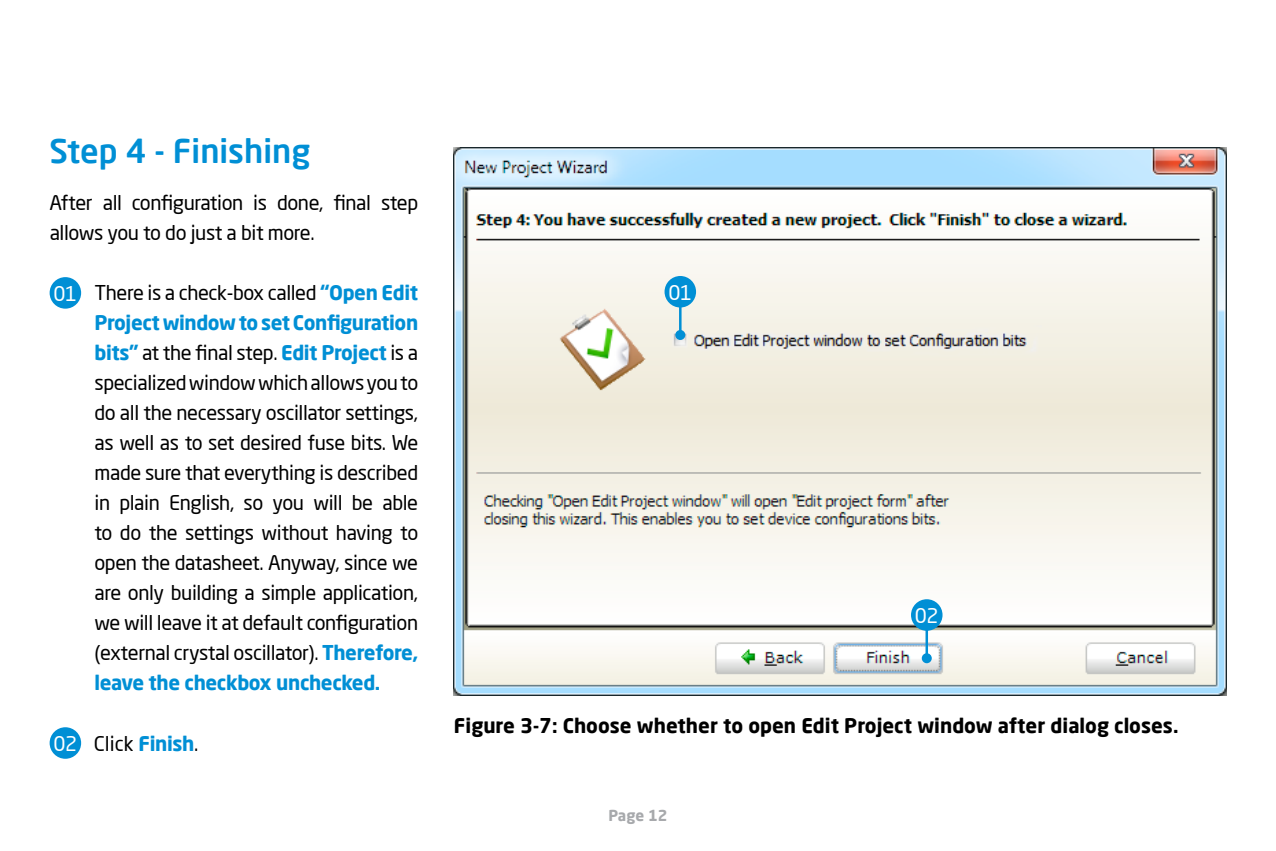
<style>
.page{position:relative;width:1276px;height:851px;background:#fff}
.page>*{position:absolute;margin:0;border:0;box-sizing:border-box;transform-origin:0 0}
.t1{font:500 32.5px "Neo Sans Pro";color:#008fd5}
.t2{font:20px/30px "Neo Sans Pro";letter-spacing:-.02em;color:#000}
.t3{font:700 20px "Neo Sans Pro";color:#000}
.t4{font:20px "Neo Sans Pro";color:#fff}
.t5{font:700 15px "Neo Sans Pro";color:#a7a9ac}
.s1{color:#fff}
.s2{font-weight:700;color:#008fd5}
</style>
<div class="page">
<img style="left:454px;top:147px;width:772px;height:548px">
<hr style="left:925px;top:627px;width:3px;height:31px;background:#008fd5">
<div style="left:921px;top:653px;width:10px;height:10px;background:#008fd5;border-radius:50%"></div>
<hr style="left:679px;top:304px;width:2px;height:31px;background:#008fd5">
<div style="left:675px;top:330px;width:10px;height:10px;background:#008fd5;border-radius:50%"></div>
<div style="left:911px;top:599px;width:31px;height:31px;background:#008fd5;border-radius:50%"></div>
<div style="left:664px;top:276px;width:32px;height:31px;background:#008fd5;border-radius:50%"></div>
<div style="left:50px;top:277px;width:31px;height:31px;background:#008fd5;border-radius:50%"></div>
<div style="left:50px;top:727px;width:31px;height:31px;background:#008fd5;border-radius:50%"></div>
<h1 class="t1" style="left:50px;top:130px;width:262px">Step 4 - Finishing</h1>
<p class="t2" style="left:50px;top:187px;width:370px">After all configuration is done, final step allows you to do just a bit more.</p>
<p class="t2" style="left:53px;top:277px;width:366px"><span class="s1">01</span> There is a check-box called <span class="s2">“Open Edit</span></p>
<p class="t4" style="left:668px;top:280px;width:25px">01</p>
<p class="t2" style="left:94px;top:307px;width:325px;text-align:justify"><span class="s2">Project window to set Configuration bits”</span> at the final step. <span class="s2">Edit Project</span> is a specialized window which allows you to do all the necessary oscillator settings, as well as to set desired fuse bits. We made sure that everything is described in plain English, so you will be able to do the settings without having to open the datasheet. Anyway, since we are only building a simple application, we will leave it at default configuration (external crystal oscillator). <span class="s2">Therefore, leave the checkbox unchecked.</span></p>
<p class="t4" style="left:915px;top:603px;width:25px">02</p>
<p class="t2" style="left:53px;top:727px;width:146px"><span class="s1">02</span> Click <span class="s2">Finish</span>.</p>
<p class="t3" style="left:454px;top:712px;width:726px">Figure 3-7: Choose whether to open Edit Project window after dialog closes.</p>
<p class="t5" style="left:608px;top:806px;width:60px">Page 12</p>
</div>
